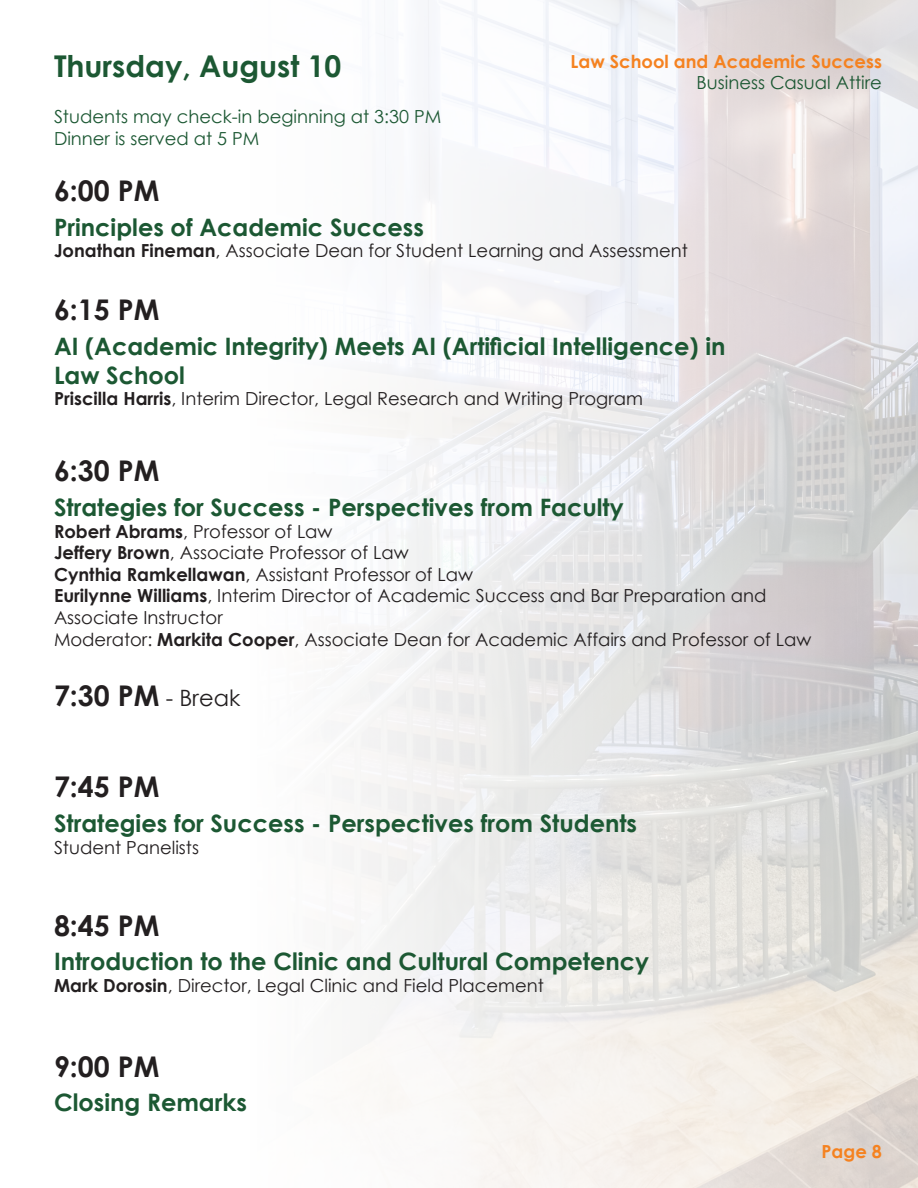
<style>
.page{position:relative;width:918px;height:1188px;background:#fff}
.page>*{position:absolute;margin:0;border:0;box-sizing:border-box;transform-origin:0 0}
.t1{font:700 30px "Century Gothic";color:#1c5833}
.t2{font:700 28.5px "Century Gothic";color:#231f20}
.t3{font:700 24px/28.8px "Century Gothic";color:#1c5833}
.t4{font:18px/21.6px "Century Gothic";color:#231f20}
.t5{font:18px "Century Gothic";color:#1c5833}
.t6{font:700 18px "Century Gothic";color:#f58220}
.s1{font-weight:700}
.s2{font-weight:400;font-size:22.5px}
</style>
<div class="page">
<img style="left:345px;top:0;width:573px;height:1188px">
<p class="t1" style="left:54px;top:43px;width:289px">Thursday, August 10</p>
<p class="t6" style="left:571px;top:47px;width:313px">Law School and Academic Success</p>
<p class="t5" style="left:697px;top:70px;width:187px">Business Casual Attire</p>
<p class="t5" style="left:54px;top:104px;width:389px">Students may check-in beginning at 3:30 PM</p>
<p class="t5" style="left:54px;top:126px;width:207px">Dinner is served at 5 PM</p>
<p class="t2" style="left:54px;top:169px;width:107px">6:00 PM</p>
<p class="t3" style="left:54px;top:211px;width:372px">Principles of Academic Success</p>
<p class="t4" style="left:54px;top:240px;width:635px"><span class="s1">Jonathan Fineman</span>, Associate Dean for Student Learning and Assessment</p>
<p class="t2" style="left:54px;top:288px;width:107px">6:15 PM</p>
<p class="t3" style="left:54px;top:331px;width:673px">AI (Academic Integrity) Meets AI (Artificial Intelligence) in<br>Law School</p>
<p class="t4" style="left:54px;top:388px;width:590px"><span class="s1">Priscilla Harris</span>, Interim Director, Legal Research and Writing Program</p>
<p class="t2" style="left:54px;top:449px;width:107px">6:30 PM</p>
<p class="t3" style="left:54px;top:492px;width:571px">Strategies for Success - Perspectives from Faculty</p>
<p class="t4" style="left:54px;top:520px;width:280px"><span class="s1">Robert Abrams</span>, Professor of Law</p>
<p class="t4" style="left:54px;top:542px;width:356px"><span class="s1">Jeffery Brown</span>, Associate Professor of Law</p>
<p class="t4" style="left:54px;top:563px;width:421px"><span class="s1">Cynthia Ramkellawan</span>, Assistant Professor of Law</p>
<p class="t4" style="left:54px;top:585px;width:714px"><span class="s1">Eurilynne Williams</span>, Interim Director of Academic Success and Bar Preparation and<br>Associate Instructor</p>
<p class="t4" style="left:54px;top:628px;width:759px">Moderator: <span class="s1">Markita Cooper</span>, Associate Dean for Academic Affairs and Professor of Law</p>
<p class="t2" style="left:54px;top:674px;width:188px">7:30 PM <span class="s2">- Break</span></p>
<p class="t2" style="left:54px;top:765px;width:107px">7:45 PM</p>
<p class="t3" style="left:54px;top:808px;width:585px">Strategies for Success - Perspectives from Students</p>
<p class="t4" style="left:54px;top:836px;width:147px">Student Panelists</p>
<p class="t2" style="left:54px;top:904px;width:107px">8:45 PM</p>
<p class="t3" style="left:54px;top:946px;width:597px">Introduction to the Clinic and Cultural Competency</p>
<p class="t4" style="left:54px;top:974px;width:491px"><span class="s1">Mark Dorosin</span>, Director, Legal Clinic and Field Placement</p>
<p class="t2" style="left:54px;top:1045px;width:107px">9:00 PM</p>
<p class="t3" style="left:54px;top:1087px;width:194px">Closing Remarks</p>
<p class="t6" style="left:822px;top:1138px;width:62px">Page 8</p>
</div>
